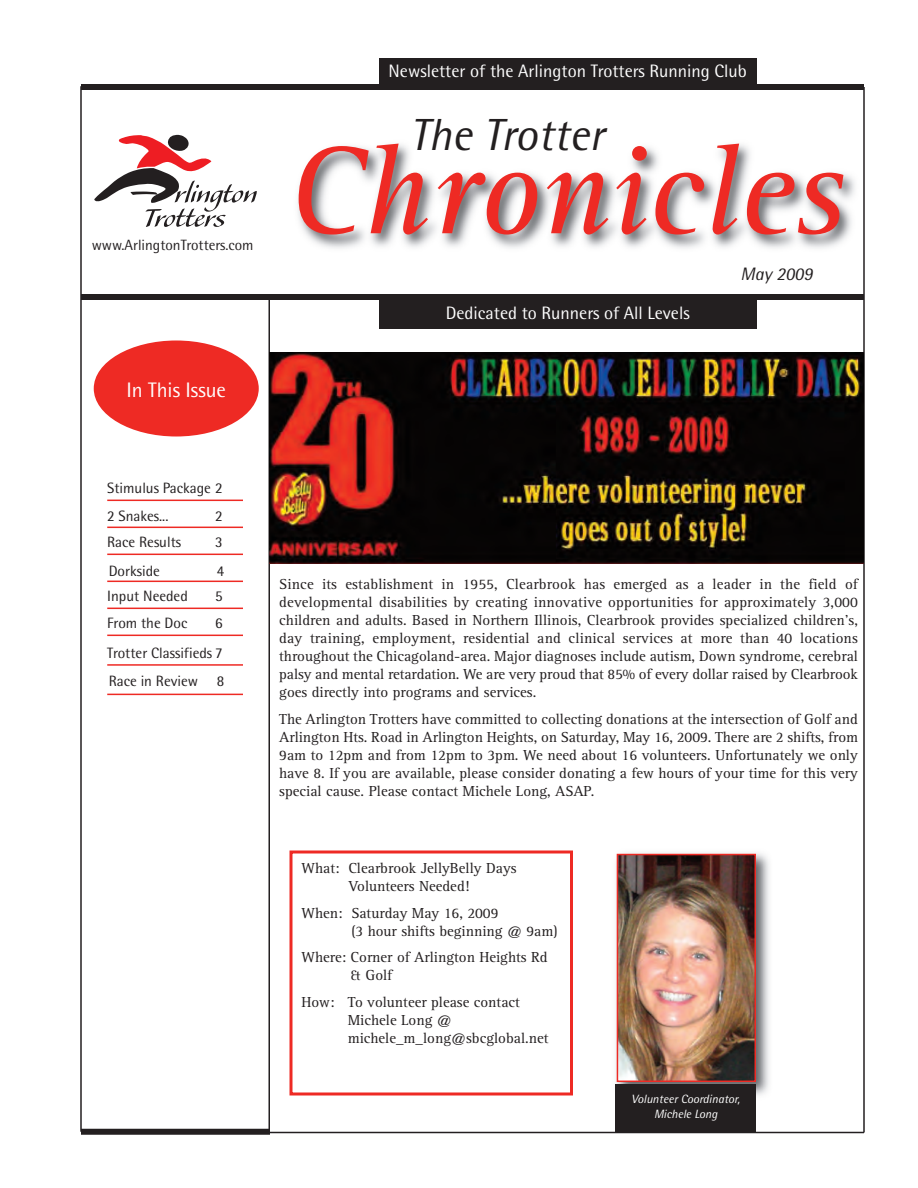
<style>
.page{position:relative;width:918px;height:1188px;background:#fff}
.page>*{position:absolute;margin:0;border:0;box-sizing:border-box;transform-origin:0 0}
.t1{font:italic 129px "Rotis Serif";color:#ee2a24}
.t2{font:italic 45px "Rotis Semi Sans";color:#231f20}
.t3{font:21px "Rotis Semi Sans";color:#fff}
.t4{font:18px "Rotis Semi Sans";color:#fff}
.t5{font:italic 18px "Rotis Semi Sans";color:#231f20}
.t6{font:15px/18px "Rotis Serif";color:#231f20}
.t7{font:15px/28.5px "Rotis Semi Sans";color:#231f20}
.t8{font:14.85px "Rotis Semi Sans";color:#231f20}
.t9{font:italic 12px/14.4px "Rotis Semi Sans";color:#fff;text-align:center}
</style>
<div class="page">
<img style="left:298px;top:144px;width:557px;height:157px">
<div style="left:81px;top:294px;width:783px;height:6px;background:#231f20"></div>
<div style="left:81px;top:84px;width:783px;height:6px;background:#231f20"></div>
<div style="left:379px;top:58px;width:378px;height:29px;background:#231f20"></div>
<div style="left:81px;top:1129px;width:189px;height:6px;background:#231f20"></div>
<div style="left:379px;top:301px;width:378px;height:28px;background:#231f20"></div>
<svg style="left:94px;top:135px;width:163px;height:92px"></svg>
<hr style="left:80px;top:86px;width:2px;height:1046px;background:#231f20">
<hr style="left:863px;top:87px;width:2px;height:1045px;background:#231f20">
<hr style="left:268px;top:299px;width:2px;height:833px;background:#231f20">
<hr style="left:270px;top:1132px;width:594px;height:1px;background:#231f20">
<img style="left:269px;top:353px;width:595px;height:211px">
<div style="left:94px;top:340px;width:165px;height:96px;background:#ee2a24;border-radius:50%"></div>
<hr style="left:107px;top:500px;width:136px;height:1px;background:#ee2a24">
<hr style="left:107px;top:527px;width:136px;height:1px;background:#ee2a24">
<hr style="left:107px;top:554px;width:136px;height:1px;background:#ee2a24">
<hr style="left:107px;top:581px;width:136px;height:1px;background:#ee2a24">
<hr style="left:107px;top:608px;width:136px;height:1px;background:#ee2a24">
<hr style="left:107px;top:635px;width:136px;height:1px;background:#ee2a24">
<hr style="left:107px;top:664px;width:136px;height:2px;background:#ee2a24">
<div style="left:290px;top:850px;width:283px;height:245px;border:3px solid #ee2a24"></div>
<img style="left:615px;top:853px;width:154px;height:249px">
<img style="left:620px;top:857px;width:133px;height:222px">
<div style="left:617px;top:854px;width:139px;height:228px;border:2px solid #ee2a24"></div>
<hr style="left:107px;top:694px;width:136px;height:1px;background:#ee2a24">
<div style="left:616px;top:1084px;width:140px;height:48px;background:#231f20"></div>
<p class="t8" style="left:92px;top:240px;width:163px">www.ArlingtonTrotters.com</p>
<h3 class="t3" style="left:126px;top:382px;width:101px">In This Issue</h3>
<p class="t4" style="left:389px;top:65px;width:360px">Newsletter of the Arlington Trotters Running Club</p>
<h2 class="t2" style="left:410px;top:119px;width:195px">The Trotter</h2>
<h1 class="t1" style="left:287px;top:147px;width:560px">Chronicles</h1>
<p class="t4" style="left:446px;top:307px;width:245px">Dedicated to Runners of All Levels</p>
<p class="t5" style="left:741px;top:268px;width:73px">May 2009</p>
<p class="t7" style="left:107px;top:475px;width:117px">Stimulus Package 2<br>2 Snakes...</p>
<p class="t7" style="left:215px;top:503px;width:9px">2</p>
<p class="t7" style="left:107px;top:529px;width:75px">Race Results</p>
<p class="t7" style="left:215px;top:529px;width:9px">3</p>
<p class="t7" style="left:109px;top:558px;width:53px">Dorkside</p>
<p class="t7" style="left:217px;top:558px;width:9px">4</p>
<p class="t7" style="left:107px;top:583px;width:82px">Input Needed</p>
<p class="t7" style="left:215px;top:583px;width:9px">5</p>
<p class="t7" style="left:107px;top:610px;width:82px">From the Doc</p>
<p class="t7" style="left:107px;top:610px;width:117px;line-height:29.7px;text-align:right">6<br>Trotter Classifieds 7</p>
<p class="t7" style="left:109px;top:668px;width:117px">Race in Review 8</p>
<p class="t6" style="left:279px;top:577px;width:580px;text-align:justify">Since its establishment in 1955, Clearbrook has emerged as a leader in the field of developmental disabilities by creating innovative opportunities for approximately 3,000 children and adults. Based in Northern Illinois, Clearbrook provides specialized children’s, day training, employment, residential and clinical services at more than 40 locations throughout the Chicagoland-area. Major diagnoses include autism, Down syndrome, cerebral palsy and mental retardation. We are very proud that 85% of every dollar raised by Clearbrook goes directly into programs and services.</p>
<p class="t6" style="left:279px;top:711px;width:580px;text-align:justify">The Arlington Trotters have committed to collecting donations at the intersection of Golf and Arlington Hts. Road in Arlington Heights, on Saturday, May 16, 2009. There are 2 shifts, from 9am to 12pm and from 12pm to 3pm. We need about 16 volunteers. Unfortunately we only have 8. If you are available, please consider donating a few hours of your time for this very special cause. Please contact Michele Long, ASAP.</p>
<p class="t6" style="left:302px;top:861px;width:217px;text-align:center">What: Clearbrook JellyBelly Days<br>Volunteers Needed!</p>
<p class="t6" style="left:351px;top:905px;width:208px;text-indent:-50px">When: Saturday May 16, 2009<br>(3 hour shifts beginning @ 9am)</p>
<p class="t6" style="left:351px;top:950px;width:199px;text-indent:-49px">Where: Corner of Arlington Heights Rd &amp; Golf</p>
<p class="t6" style="left:348px;top:994px;width:202px;text-indent:-46px">How: To volunteer please contact<br>Michele Long @ michele_m_long@sbcglobal.net</p>
<p class="t9" style="left:631px;top:1093px;width:110px">Volunteer Coordinator,<br>Michele Long</p>
</div>
